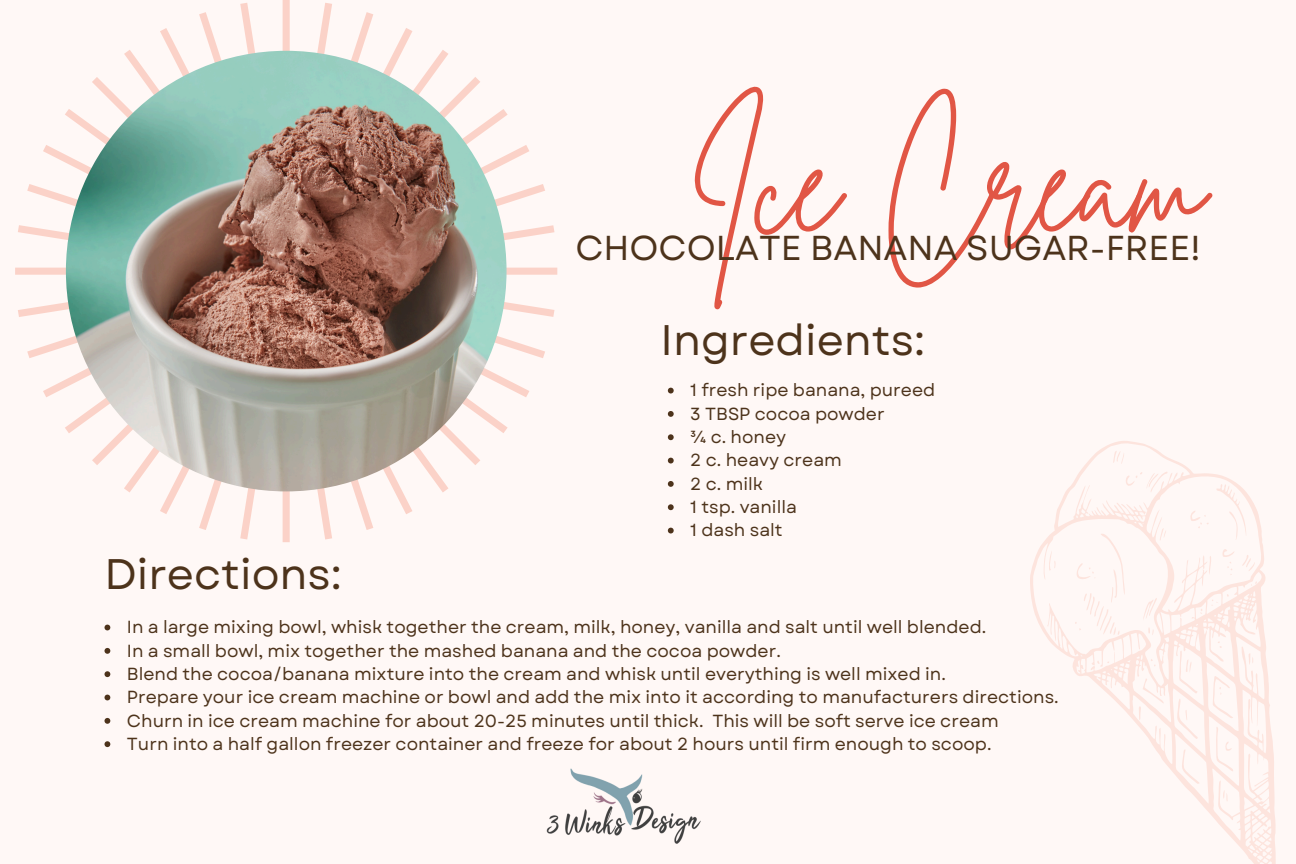
<style>
.page{position:relative;width:1296px;height:864px;background:#fff8f6}
.page>*{position:absolute;margin:0;border:0;box-sizing:border-box;transform-origin:0 0}
.t1{font:137.7px "Brittany Signature";color:#e15645}
.t2{font:42.6px "Garet";color:#4d331b}
.t3{font:34.5px "Garet";color:#4d331b}
.t4{font:17.4px "Garet";color:#4d331b}
</style>
<div class="page">
<svg style="left:15px;top:0;width:542px;height:542px"></svg>
<img style="left:66px;top:51px;width:441px;height:440px;border-radius:50%">
<svg style="left:1030px;top:441px;width:246px;height:423px"></svg>
<svg style="left:1109px;top:450px;width:19px;height:14px"></svg>
<svg style="left:1041px;top:551px;width:19px;height:22px"></svg>
<svg style="left:1073px;top:470px;width:185px;height:333px"></svg>
<img style="left:546px;top:768px;width:155px;height:76px">
<svg style="left:668px;top:388px;width:6px;height:6px"></svg>
<svg style="left:668px;top:411px;width:6px;height:6px"></svg>
<svg style="left:668px;top:434px;width:6px;height:6px"></svg>
<svg style="left:668px;top:458px;width:6px;height:5px"></svg>
<svg style="left:668px;top:481px;width:6px;height:6px"></svg>
<svg style="left:668px;top:504px;width:6px;height:6px"></svg>
<svg style="left:668px;top:528px;width:6px;height:5px"></svg>
<svg style="left:105px;top:625px;width:5px;height:5px"></svg>
<svg style="left:105px;top:648px;width:5px;height:6px"></svg>
<svg style="left:105px;top:671px;width:5px;height:6px"></svg>
<svg style="left:105px;top:695px;width:5px;height:5px"></svg>
<svg style="left:105px;top:718px;width:5px;height:6px"></svg>
<svg style="left:105px;top:741px;width:5px;height:6px"></svg>
<h3 class="t1" style="left:688px;top:93px;width:519px">Ice Cream</h3>
<h2 class="t3" style="left:575px;top:224px;width:627px">CHOCOLATE BANANA SUGAR-FREE!</h2>
<p class="t2" style="left:661px;top:310px;width:266px">Ingredients:</p>
<p class="t2" style="left:104px;top:544px;width:239px">Directions:</p>
<p class="t4" style="left:690px;top:378px;width:246px">1 fresh ripe banana, pureed</p>
<p class="t4" style="left:690px;top:401px;width:196px">3 TBSP cocoa powder</p>
<p class="t4" style="left:690px;top:424px;width:97px">¾ c. honey</p>
<p class="t4" style="left:690px;top:448px;width:153px">2 c. heavy cream</p>
<p class="t4" style="left:690px;top:471px;width:74px">2 c. milk</p>
<p class="t4" style="left:690px;top:494px;width:108px">1 tsp. vanilla</p>
<p class="t4" style="left:690px;top:518px;width:94px">1 dash salt</p>
<p class="t4" style="left:127px;top:615px;width:861px">In a large mixing bowl, whisk together the cream, milk, honey, vanilla and salt until well blended.</p>
<h2 class="t4" style="left:127px;top:638px;width:655px">In a small bowl, mix together the mashed banana and the cocoa powder.</h2>
<p class="t4" style="left:127px;top:661px;width:820px">Blend the cocoa/banana mixture into the cream and whisk until everything is well mixed in.</p>
<p class="t4" style="left:127px;top:685px;width:933px">Prepare your ice cream machine or bowl and add the mix into it according to manufacturers directions.</p>
<p class="t4" style="left:127px;top:708px;width:873px">Churn in ice cream machine for about 20-25 minutes until thick. This will be soft serve ice cream</p>
<p class="t4" style="left:127px;top:731px;width:866px">Turn into a half gallon freezer container and freeze for about 2 hours until firm enough to scoop.</p>
</div>
